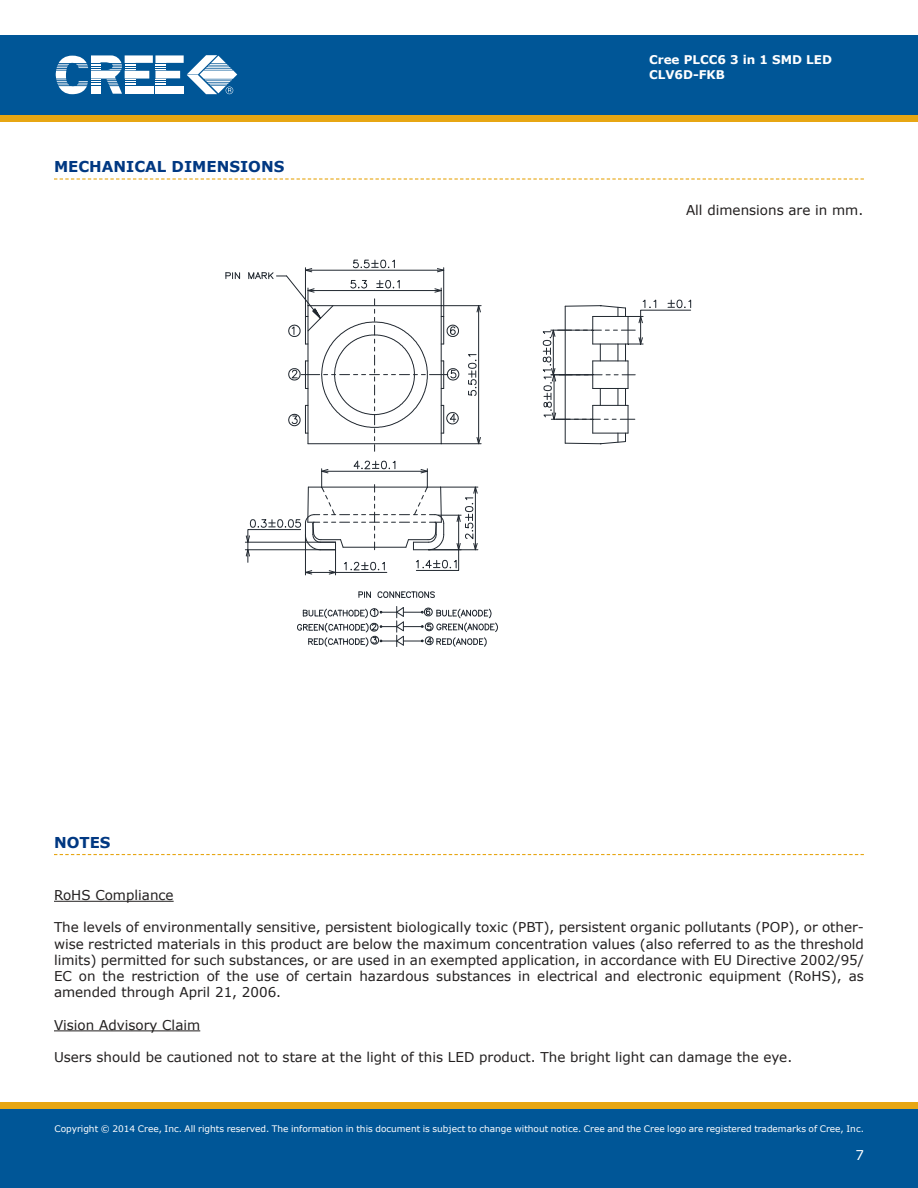
<style>
.page{position:relative;width:918px;height:1188px;background:#fff}
.page>*{position:absolute;margin:0;border:0;box-sizing:border-box;transform-origin:0 0}
.t1{font:700 15px "Verdana";color:#003882}
.t2{font:13.5px/16.2px "Verdana";color:#221f1f;text-align:justify}
.t3{font:13.5px "Verdana";color:#fff}
.t4{font:700 12px/15px "Verdana";color:#fff}
.t5{font:9px "Verdana";color:#fff}
</style>
<div class="page">
<div style="left:0;top:115px;width:918px;height:7px;background:#e7a613"></div>
<div style="left:0;top:35px;width:918px;height:80px;background:#005697"></div>
<svg style="left:56px;top:55px;width:181px;height:39px"></svg>
<div style="left:0;top:1108px;width:918px;height:80px;background:#005697"></div>
<div style="left:0;top:1102px;width:918px;height:6px;background:#e7a613"></div>
<svg style="left:54px;top:178px;width:810px;height:2px"></svg>
<svg style="left:54px;top:854px;width:810px;height:1px"></svg>
<hr style="left:54px;top:901px;width:120px;height:1px;background:#221f1f">
<hr style="left:54px;top:1030px;width:146px;height:1px;background:#221f1f">
<svg style="left:226px;top:272px;width:14px;height:7px"></svg>
<hr style="left:245px;top:542px;width:91px;height:1px;background:#212830">
<hr style="left:245px;top:549px;width:91px;height:1px;background:#212830">
<hr style="left:441px;top:305px;width:40px;height:1px;background:#212830">
<hr style="left:441px;top:443px;width:40px;height:1px;background:#212830">
<hr style="left:478px;top:312px;width:1px;height:125px;background:#212830">
<svg style="left:477px;top:305px;width:4px;height:7px"></svg>
<svg style="left:477px;top:437px;width:4px;height:8px"></svg>
<svg style="left:468px;top:354px;width:8px;height:42px"></svg>
<hr style="left:441px;top:487px;width:37px;height:1px;background:#212830">
<hr style="left:429px;top:549px;width:49px;height:1px;background:#212830">
<svg style="left:359px;top:592px;width:12px;height:6px"></svg>
<svg style="left:378px;top:592px;width:57px;height:6px"></svg>
<svg style="left:249px;top:260px;width:210px;height:191px"></svg>
<svg style="left:297px;top:606px;width:201px;height:41px"></svg>
<svg style="left:543px;top:300px;width:148px;height:144px"></svg>
<svg style="left:246px;top:461px;width:231px;height:114px"></svg>
<p class="t1" style="left:54px;top:157px;width:232px">MECHANICAL DIMENSIONS</p>
<p class="t1" style="left:54px;top:833px;width:58px">NOTES</p>
<p class="t4" style="left:649px;top:52px;width:184px">Cree PLCC6 3 in 1 SMD LED<br>CLV6D-FKB</p>
<p class="t2" style="left:686px;top:202px;width:179px">All dimensions are in mm.</p>
<p class="t2" style="left:54px;top:887px;width:121px">RoHS Compliance</p>
<p class="t2" style="left:54px;top:919px;width:812px">The levels of environmentally sensitive, persistent biologically toxic (PBT), persistent organic pollutants (POP), or other&shy;wise restricted materials in this product are below the maximum concentration values (also referred to as the threshold limits) permitted for such substances, or are used in an exempted application, in accordance with EU Directive 2002/95/ EC on the restriction of the use of certain hazardous substances in electrical and electronic equipment (RoHS), as amended through April 21, 2006.</p>
<p class="t2" style="left:54px;top:1016px;width:148px">Vision Advisory Claim</p>
<p class="t2" style="left:54px;top:1049px;width:740px">Users should be cautioned not to stare at the light of this LED product. The bright light can damage the eye.</p>
<p class="t5" style="left:54px;top:1123px;width:811px">Copyright © 2014 Cree, Inc. All rights reserved. The information in this document is subject to change without notice. Cree and the Cree logo are registered trademarks of Cree, Inc.</p>
<p class="t5" style="left:54px;top:1125px;width:58px">of Cree, Inc.</p>
<p class="t3" style="left:855px;top:1146px;width:10px">7</p>
</div>
